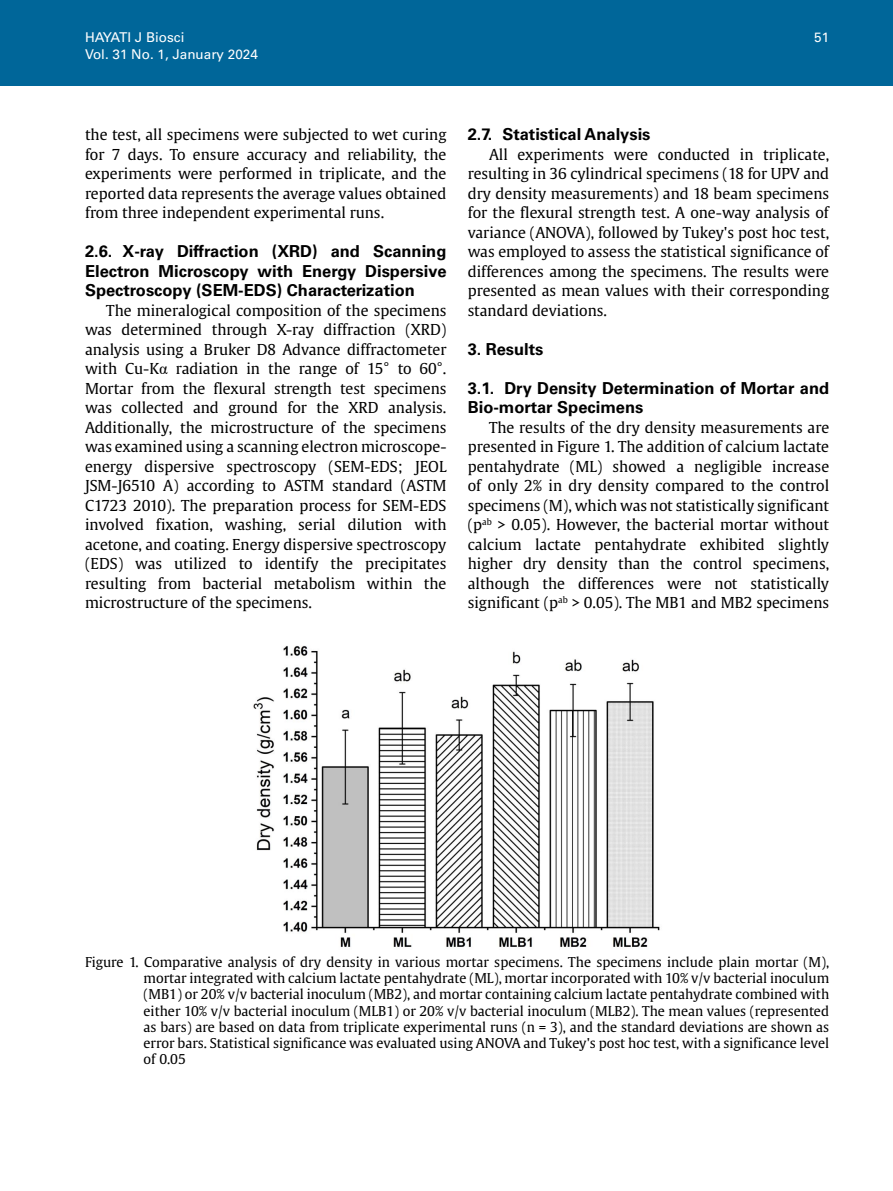
<style>
.page{position:relative;width:893px;height:1191px;background:#fff}
.page>*{position:absolute;margin:0;border:0;box-sizing:border-box;transform-origin:0 0}
.t1{font:700 16.5px/19.5px "Univers LT Std";color:#000;text-align:justify}
.t2{font:15px/19.5px "Gulliver";color:#000;text-align:justify}
.t3{font:13.5px/16.2px "Gulliver";color:#000;text-align:justify}
.t4{font:13.5px "Univers LT Std";color:#fff}
.s1{font-family:"Times New Roman";font-size:16.5px}
</style>
<div class="page">
<img style="left:253px;top:646px;width:407px;height:301px">
<div style="left:0;top:0;width:893px;height:85px;background:#069"></div>
<p class="t4" style="left:85px;top:30px;width:101px">HAYATI J Biosci</p>
<p class="t4" style="left:814px;top:30px;width:17px">51</p>
<p class="t4" style="left:85px;top:46px;width:174px">Vol. 31 No. 1, January 2024</p>
<p class="t2" style="left:85px;top:125px;width:363px">the test, all specimens were subjected to wet curing for 7 days. To ensure accuracy and reliability, the experiments were performed in triplicate, and the reported data represents the average values obtained from three independent experimental runs.</p>
<p class="t1" style="left:85px;top:242px;width:363px">2.6. X-ray Diffraction (XRD) and Scanning Electron Microscopy with Energy Dispersive Spectroscopy (SEM-EDS) Characterization</p>
<p class="t2" style="left:85px;top:300px;width:363px;text-indent:21px">The mineralogical composition of the specimens was determined through X-ray diffraction (XRD) analysis using a Bruker D8 Advance diffractometer with Cu-K<span class="s1">α</span> radiation in the range of 15° to 60°.<br>Mortar from the flexural strength test specimens was collected and ground for the XRD analysis.<br>Additionally, the microstructure of the specimens was examined using a scanning electron microscope&shy;energy dispersive spectroscopy (SEM-EDS; JEOL JSM-J6510 A) according to ASTM standard (ASTM C1723 2010). The preparation process for SEM-EDS involved fixation, washing, serial dilution with acetone, and coating. Energy dispersive spectroscopy (EDS) was utilized to identify the precipitates resulting from bacterial metabolism within the microstructure of the specimens.</p>
<p class="t1" style="left:468px;top:125px;width:184px">2.7. Statistical Analysis</p>
<p class="t2" style="left:468px;top:144px;width:363px;text-indent:21px">All experiments were conducted in triplicate, resulting in 36 cylindrical specimens (18 for UPV and dry density measurements) and 18 beam specimens for the flexural strength test. A one-way analysis of variance (ANOVA), followed by Tukey's post hoc test, was employed to assess the statistical significance of differences among the specimens. The results were presented as mean values with their corresponding standard deviations.</p>
<p class="t1" style="left:468px;top:339px;width:77px">3. Results</p>
<p class="t1" style="left:468px;top:378px;width:363px">3.1. Dry Density Determination of Mortar and<br>Bio-mortar Specimens</p>
<p class="t2" style="left:468px;top:417px;width:363px;text-indent:21px">The results of the dry density measurements are presented in Figure 1. The addition of calcium lactate pentahydrate (ML) showed a negligible increase of only 2% in dry density compared to the control specimens (M), which was not statistically significant (p<sup>ab</sup> &gt; 0.05). However, the bacterial mortar without calcium lactate pentahydrate exhibited slightly higher dry density than the control specimens, although the differences were not statistically significant (p<sup>ab</sup> &gt; 0.05). The MB1 and MB2 specimens</p>
<p class="t3" style="left:144px;top:954px;width:687px;text-indent:-58px">Figure 1. Comparative analysis of dry density in various mortar specimens. The specimens include plain mortar (M), mortar integrated with calcium lactate pentahydrate (ML), mortar incorporated with 10% v/v bacterial inoculum (MB1) or 20% v/v bacterial inoculum (MB2), and mortar containing calcium lactate pentahydrate combined with either 10% v/v bacterial inoculum (MLB1) or 20% v/v bacterial inoculum (MLB2). The mean values (represented as bars) are based on data from triplicate experimental runs (n = 3), and the standard deviations are shown as error bars. Statistical significance was evaluated using ANOVA and Tukey's post hoc test, with a significance level of 0.05</p>
</div>
